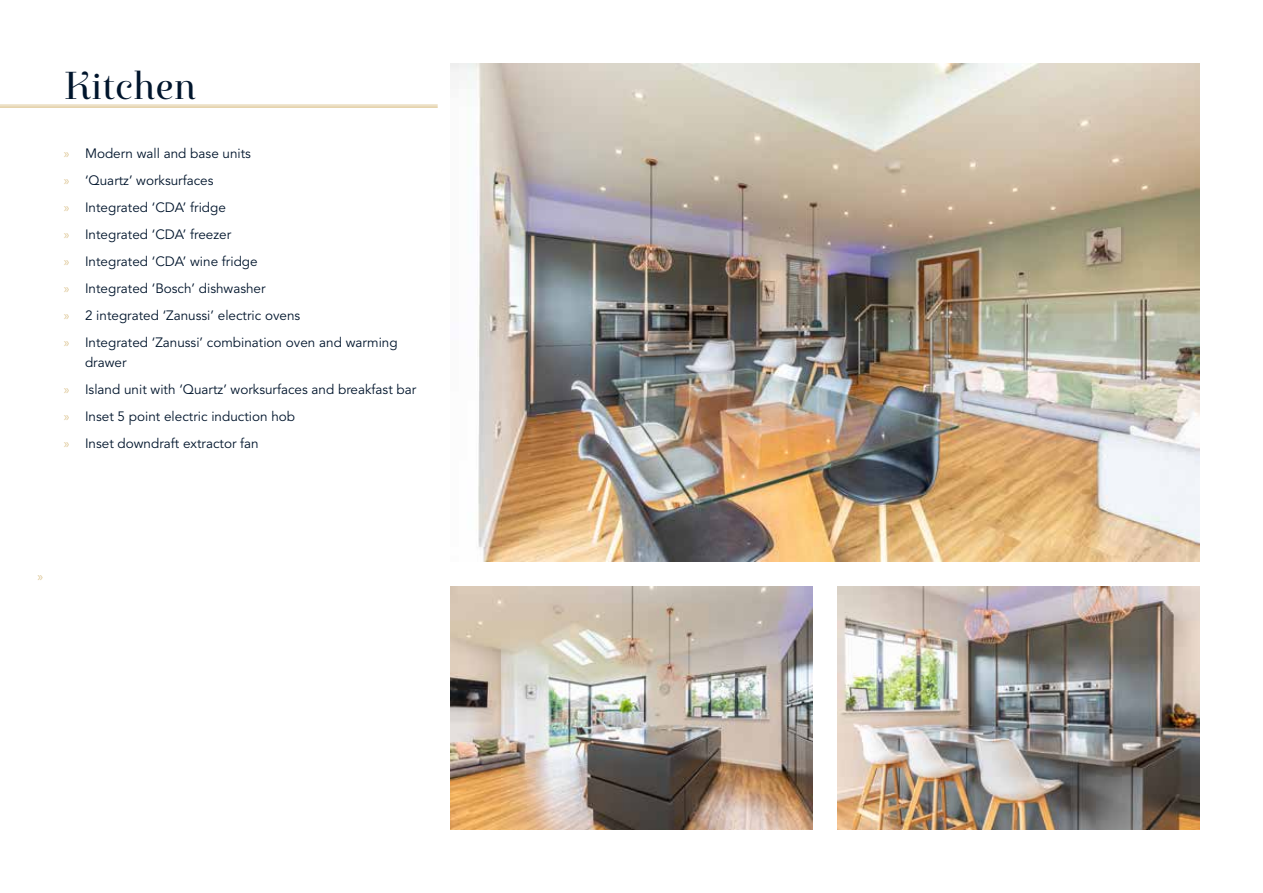
<style>
.page{position:relative;width:1263px;height:893px;background:#fff}
.page>*{position:absolute;margin:0;border:0;box-sizing:border-box;transform-origin:0 0}
.t1{font:39px "Exquise FY";color:#00152c}
.t2{font:13.5px/27px "Avenir LT Std";color:#00152c}
.t3{font:13.5px "Myriad Pro";color:#dfc99a}
.s1{font-family:"Myriad Pro";color:#dfc99a}
</style>
<div class="page">
<hr style="left:0;top:105px;width:438px;height:1px;background:#dfc99a">
<hr style="left:0;top:106px;width:438px;height:2px;background:#dfc99a">
<img style="left:451px;top:64px;width:748px;height:497px">
<img style="left:451px;top:587px;width:361px;height:242px">
<img style="left:838px;top:587px;width:361px;height:242px">
<h1 class="t1" style="left:64px;top:62px;width:134px">Kitchen</h1>
<p class="t2" style="left:64px;top:140px;width:335px"><span class="s1">»</span> Modern wall and base units<br><span class="s1">»</span> ‘Quartz’ worksurfaces<br><span class="s1">»</span> Integrated ‘CDA’ fridge<br><span class="s1">»</span> Integrated ‘CDA’ freezer<br><span class="s1">»</span> Integrated ‘CDA’ wine fridge<br><span class="s1">»</span> Integrated ‘Bosch’ dishwasher<br><span class="s1">»</span> 2 integrated ‘Zanussi’ electric ovens<br><span class="s1">»</span> Integrated ‘Zanussi’ combination oven and warming</p>
<p class="t2" style="left:64px;top:349px;width:354px;text-indent:21px">drawer<br><span class="s1">»</span> Island unit with ‘Quartz’ worksurfaces and breakfast bar <span class="s1">»</span> Inset 5 point electric induction hob<br><span class="s1">»</span> Inset downdraft extractor fan</p>
<p class="t3" style="left:37px;top:568px;width:7px">»</p>
</div>
